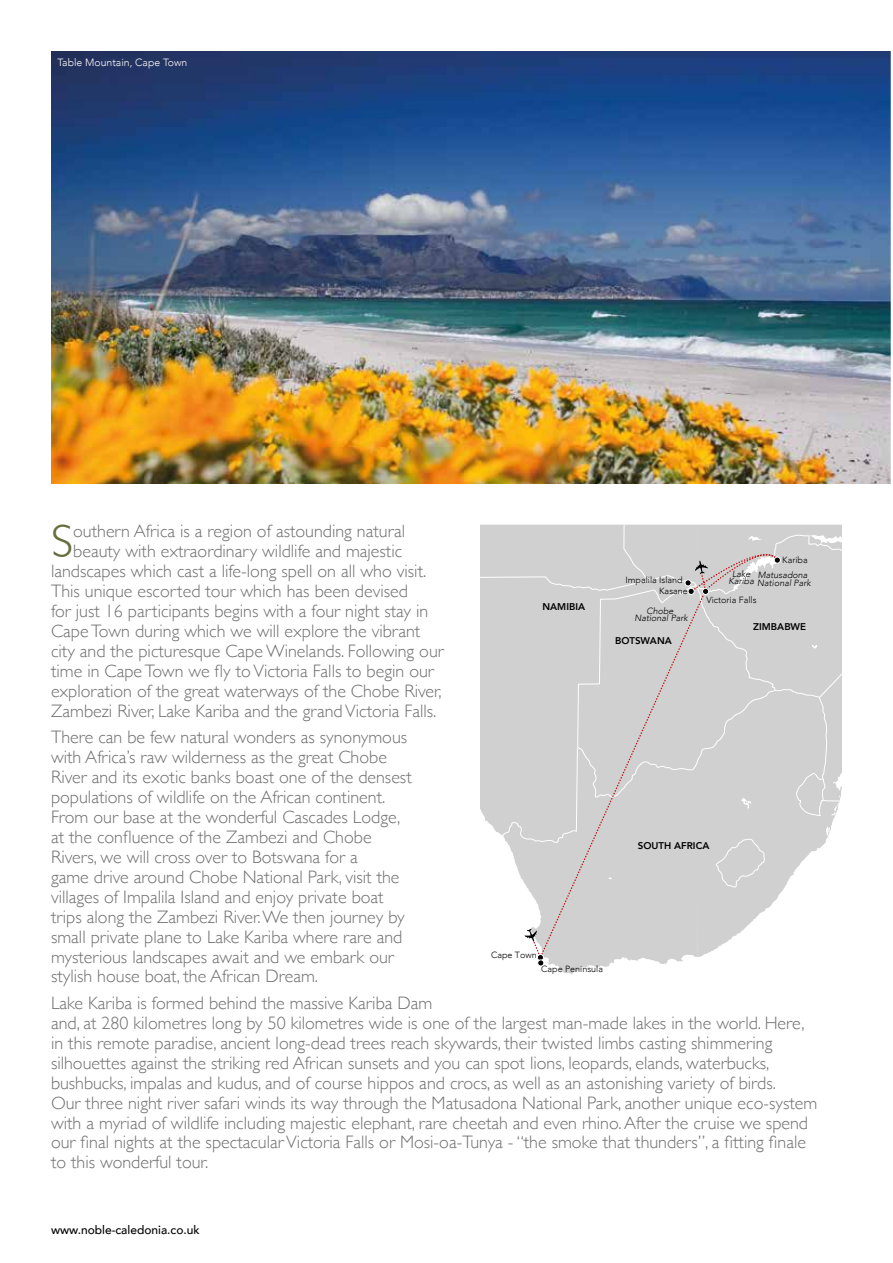
<style>
.page{position:relative;width:893px;height:1263px;background:#fff}
.page>*{position:absolute;margin:0;border:0;box-sizing:border-box;transform-origin:0 0}
.t1{font:300 47.25px "Gill Sans";color:#656e3c}
.t2{font:300 18px/20px "Gill Sans";color:#706f6f}
.t3{font:500 12px "Avenir";color:#000}
.t4{font:300 10.5px "Avenir";color:#fff}
.t5{font:800 9.75px "Avenir";color:#000}
.t6{font:300 9px "Avenir";color:#010203}
.t7{font:italic 300 9px/7.5px "Avenir";color:#010203;text-align:center}
</style>
<div class="page">
<img style="left:51px;top:51px;width:840px;height:433px">
<svg style="left:705px;top:889px;width:78px;height:65px;fill:#d0d0d0"></svg>
<svg style="left:528px;top:889px;width:155px;height:85px"></svg>
<div style="left:532px;top:889px;width:173px;height:71px;background:#d0d0d0"></div>
<svg style="left:524px;top:928px;width:13px;height:14px"></svg>
<svg style="left:537px;top:954px;width:7px;height:12px"></svg>
<div style="left:537px;top:959px;width:7px;height:7px;border:1px solid #fff;border-radius:50%"></div>
<div style="left:480px;top:524px;width:362px;height:365px;background:#d0d0d0"></div>
<div style="left:774px;top:557px;width:7px;height:6px;border:1px solid #fff;border-radius:50%"></div>
<p class="t4" style="left:57px;top:56px;width:131px">Table Mountain, Cape Town</p>
<h1 class="t1" style="left:51px;top:504px;width:24px">S</h1>
<p class="t2" style="left:73px;top:521px;width:334px">outhern Africa is a region of astounding natural</p>
<p class="t2" style="left:73px;top:540px;width:331px">beauty with extraordinary wildlife and majestic</p>
<p class="t2" style="left:51px;top:560px;width:377px">landscapes which cast a life-long spell on all who visit.</p>
<p class="t2" style="left:51px;top:580px;width:358px">This unique escorted tour which has been devised</p>
<p class="t2" style="left:51px;top:600px;width:379px">for just 16 participants begins with a four night stay in</p>
<p class="t2" style="left:51px;top:620px;width:371px">Cape Town during which we will explore the vibrant</p>
<p class="t2" style="left:51px;top:640px;width:394px">city and the picturesque Cape Winelands. Following our</p>
<p class="t2" style="left:51px;top:660px;width:384px">time in Cape Town we fly to Victoria Falls to begin our</p>
<p class="t2" style="left:51px;top:680px;width:392px">exploration of the great waterways of the Chobe River,</p>
<p class="t2" style="left:51px;top:700px;width:387px">Zambezi River, Lake Kariba and the grand Victoria Falls.</p>
<p class="t2" style="left:51px;top:726px;width:362px">There can be few natural wonders as synonymous with Africa’s raw wilderness as the great Chobe River and its exotic banks boast one of the densest populations of wildlife on the African continent.<br>From our base at the wonderful Cascades Lodge, at the confluence of the Zambezi and Chobe Rivers, we will cross over to Botswana for a<br>game drive around Chobe National Park, visit the villages of Impalila Island and enjoy private boat trips along the Zambezi River. We then journey by small private plane to Lake Kariba where rare and mysterious landscapes await and we embark our stylish house boat, the African Dream.</p>
<p class="t2" style="left:51px;top:992px;width:768px">Lake Kariba is formed behind the massive Kariba Dam<br>and, at 280 kilometres long by 50 kilometres wide is one of the largest man-made lakes in the world. Here, in this remote paradise, ancient long-dead trees reach skywards, their twisted limbs casting shimmering silhouettes against the striking red African sunsets and you can spot lions, leopards, elands, waterbucks, bushbucks, impalas and kudus, and of course hippos and crocs, as well as an astonishing variety of birds.<br>Our three night river safari winds its way through the Matusadona National Park, another unique eco-system with a myriad of wildlife including majestic elephant, rare cheetah and even rhino. After the cruise we spend our final nights at the spectacular Victoria Falls or Mosi-oa-Tunya - “the smoke that thunders”, a fitting finale to this wonderful tour.</p>
<p class="t6" style="left:782px;top:555px;width:27px">Kariba</p>
<p class="t7" style="left:729px;top:570px;width:27px">Lake<br>Kariba</p>
<p class="t7" style="left:757px;top:571px;width:55px;text-align:left">Matusadona<br>National Park</p>
<p class="t6" style="left:626px;top:575px;width:59px">Impalila Island</p>
<p class="t7" style="left:634px;top:607px;width:55px">Chobe<br>National Park</p>
<p class="t6" style="left:659px;top:586px;width:30px">Kasane</p>
<p class="t6" style="left:706px;top:595px;width:52px">Victoria Falls</p>
<p class="t5" style="left:542px;top:599px;width:44px">NAMIBIA</p>
<p class="t5" style="left:753px;top:619px;width:54px">ZIMBABWE</p>
<p class="t5" style="left:615px;top:633px;width:58px">BOTSWANA</p>
<p class="t5" style="left:638px;top:838px;width:73px">SOUTH AFRICA</p>
<p class="t6" style="left:491px;top:949px;width:47px">Cape Town</p>
<p class="t6" style="left:541px;top:963px;width:63px">Cape Peninsula</p>
<p class="t3" style="left:51px;top:1219px;width:150px">www.noble-caledonia.co.uk</p>
</div>
